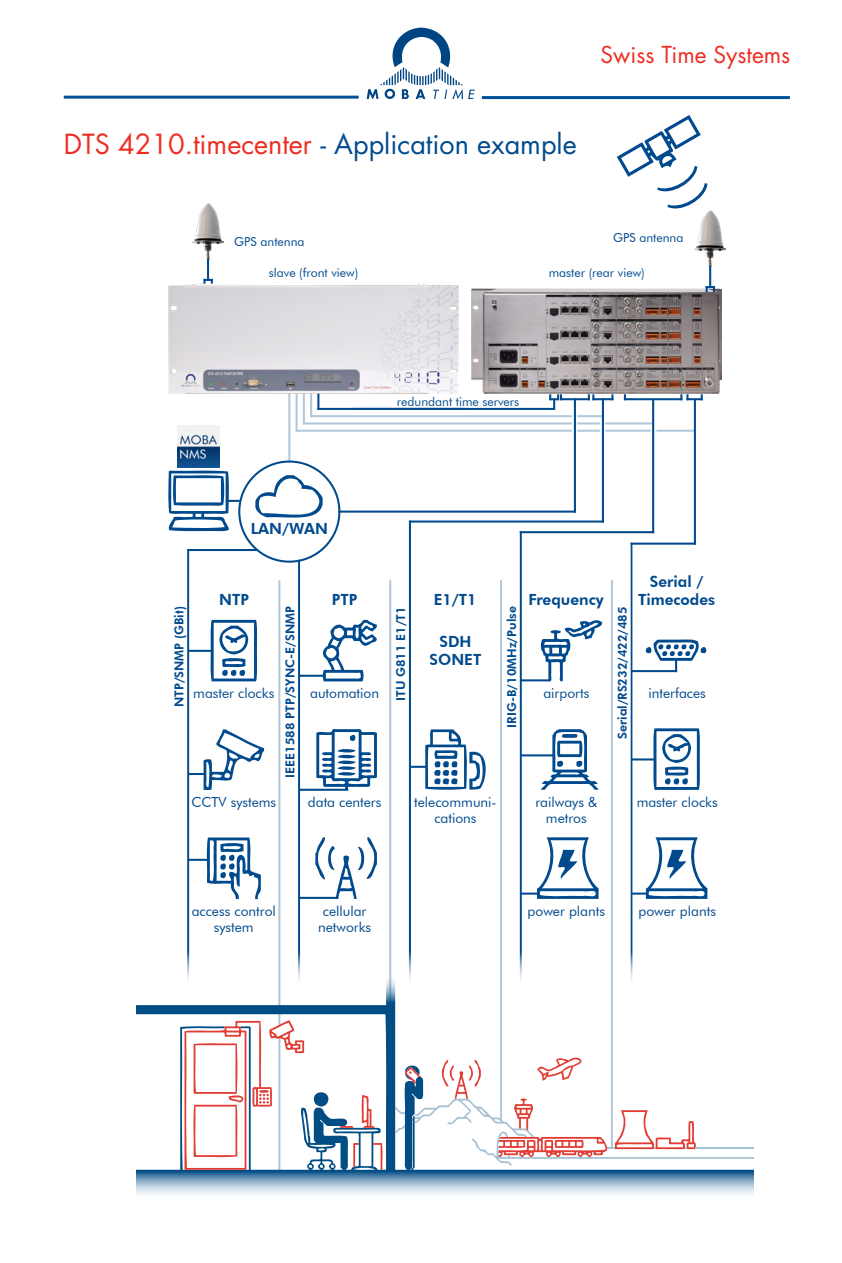
<style>
.page{position:relative;width:842px;height:1263px;background:#fff}
.page>*{position:absolute;margin:0;border:0;box-sizing:border-box;transform-origin:0 0}
.titel2{font:27px "Futura Std";color:#004a8d}
.t1{font:22.65px "Futura";color:#ee2e22}
.t2{font:800 15.45px/18.5px "Futura BT";color:#004a8d;text-align:center}
.t3{font:13.8px/16.6px "Futura BT";color:#004a8d;text-align:center}
.t4{font:800 12.3px "Futura BT";color:#004a8d}
.t5{font:12.3px "Futura BT";color:#004a8d}
.s1{color:#ee2e22}
</style>
<div class="page">
<svg style="left:367px;top:28px;width:108px;height:71px"></svg>
<hr style="left:64px;top:96px;width:295px;height:3px;background:#01529a">
<hr style="left:482px;top:96px;width:308px;height:3px;background:#01529a">
<hr style="left:288px;top:390px;width:2px;height:72px;background:#b2c8da">
<hr style="left:303px;top:390px;width:2px;height:34px;background:#b2c8da">
<hr style="left:310px;top:390px;width:2px;height:27px;background:#b2c8da">
<hr style="left:317px;top:390px;width:2px;height:20px;background:#004a8d">
<hr style="left:296px;top:390px;width:2px;height:42px;background:#b2c8da">
<hr style="left:296px;top:430px;width:399px;height:2px;background:#b2c8da">
<svg style="left:649px;top:415px;width:8px;height:24px"></svg>
<hr style="left:303px;top:422px;width:350px;height:2px;background:#b2c8da">
<svg style="left:599px;top:419px;width:8px;height:16px"></svg>
<hr style="left:310px;top:415px;width:293px;height:2px;background:#b2c8da">
<svg style="left:571px;top:407px;width:8px;height:28px"></svg>
<svg style="left:617px;top:115px;width:90px;height:94px"></svg>
<hr style="left:278px;top:580px;width:2px;height:445px;background:#b2c8da">
<img style="left:178px;top:426px;width:41px;height:41px">
<hr style="left:338px;top:511px;width:238px;height:2px;background:#004a8d">
<svg style="left:255px;top:474px;width:68px;height:44px"></svg>
<div style="left:238px;top:460px;width:102px;height:103px;border:2px solid #004a8d;border-radius:50%"></div>
<hr style="left:389px;top:580px;width:2px;height:591px;background:#b2c8da">
<hr style="left:500px;top:580px;width:2px;height:540px;background:#b2c8da">
<hr style="left:611px;top:580px;width:2px;height:568px;background:#b2c8da">
<hr style="left:187px;top:549px;width:2px;height:439px;background:#004a8d">
<hr style="left:298px;top:560px;width:2px;height:428px;background:#004a8d">
<hr style="left:409px;top:520px;width:2px;height:468px;background:#004a8d">
<hr style="left:520px;top:531px;width:2px;height:457px;background:#004a8d">
<hr style="left:631px;top:543px;width:2px;height:445px;background:#004a8d">
<hr style="left:187px;top:549px;width:70px;height:2px;background:#004a8d">
<svg style="left:206px;top:837px;width:55px;height:62px"></svg>
<svg style="left:322px;top:620px;width:55px;height:61px"></svg>
<svg style="left:315px;top:837px;width:62px;height:62px"></svg>
<svg style="left:316px;top:728px;width:61px;height:62px"></svg>
<svg style="left:210px;top:620px;width:47px;height:61px"></svg>
<svg style="left:537px;top:837px;width:61px;height:62px"></svg>
<svg style="left:541px;top:729px;width:57px;height:61px"></svg>
<svg style="left:540px;top:620px;width:62px;height:62px"></svg>
<svg style="left:653px;top:728px;width:47px;height:62px"></svg>
<svg style="left:646px;top:837px;width:61px;height:62px"></svg>
<hr style="left:409px;top:520px;width:195px;height:3px;background:#004a8d">
<hr style="left:561px;top:398px;width:28px;height:2px;background:#004a8d">
<svg style="left:588px;top:395px;width:25px;height:5px"></svg>
<hr style="left:625px;top:398px;width:56px;height:2px;background:#004a8d">
<svg style="left:680px;top:395px;width:23px;height:5px"></svg>
<svg style="left:549px;top:395px;width:13px;height:14px"></svg>
<hr style="left:574px;top:399px;width:2px;height:113px;background:#004a8d">
<hr style="left:602px;top:399px;width:2px;height:122px;background:#004a8d">
<hr style="left:694px;top:400px;width:2px;height:144px;background:#004a8d">
<hr style="left:318px;top:408px;width:145px;height:2px;background:#004a8d">
<hr style="left:632px;top:543px;width:63px;height:2px;background:#004a8d">
<hr style="left:520px;top:531px;width:134px;height:2px;background:#004a8d">
<hr style="left:652px;top:400px;width:2px;height:132px;background:#004a8d">
<hr style="left:353px;top:408px;width:201px;height:2px;background:#004a8d">
<svg style="left:168px;top:470px;width:72px;height:62px"></svg>
<hr style="left:188px;top:650px;width:24px;height:2px;background:#004a8d">
<svg style="left:189px;top:729px;width:75px;height:61px"></svg>
<hr style="left:188px;top:859px;width:21px;height:2px;background:#004a8d">
<hr style="left:299px;top:675px;width:24px;height:2px;background:#004a8d">
<hr style="left:299px;top:789px;width:49px;height:2px;background:#004a8d">
<hr style="left:299px;top:897px;width:38px;height:2px;background:#004a8d">
<hr style="left:521px;top:679px;width:28px;height:2px;background:#004a8d">
<hr style="left:521px;top:754px;width:32px;height:2px;background:#004a8d">
<hr style="left:521px;top:892px;width:18px;height:3px;background:#004a8d">
<hr style="left:631px;top:892px;width:17px;height:3px;background:#004a8d">
<hr style="left:632px;top:758px;width:24px;height:2px;background:#004a8d">
<hr style="left:631px;top:670px;width:46px;height:2px;background:#004a8d">
<svg style="left:410px;top:729px;width:76px;height:61px"></svg>
<svg style="left:136px;top:974px;width:618px;height:221px"></svg>
<svg style="left:373px;top:1143px;width:10px;height:27px"></svg>
<svg style="left:353px;top:1142px;width:6px;height:25px"></svg>
<svg style="left:340px;top:1124px;width:13px;height:4px"></svg>
<svg style="left:361px;top:1095px;width:14px;height:33px"></svg>
<svg style="left:313px;top:1090px;width:16px;height:17px"></svg>
<svg style="left:184px;top:1020px;width:120px;height:150px"></svg>
<svg style="left:395px;top:1056px;width:359px;height:110px"></svg>
<svg style="left:645px;top:639px;width:62px;height:32px"></svg>
<img style="left:472px;top:288px;width:249px;height:106px">
<img style="left:192px;top:203px;width:31px;height:56px">
<img style="left:695px;top:208px;width:30px;height:58px">
<svg style="left:706px;top:267px;width:9px;height:24px"></svg>
<svg style="left:203px;top:260px;width:10px;height:23px"></svg>
<img style="left:169px;top:283px;width:289px;height:111px">
<p class="titel2" style="left:64px;top:127px;width:514px"><span class="s1">DTS 4210.timecenter</span> - Application example</p>
<h2 class="t1" style="left:600px;top:39px;width:191px">Swiss Time Systems</h2>
<p class="t5" style="left:234px;top:234px;width:72px">GPS antenna</p>
<p class="t5" style="left:613px;top:230px;width:72px">GPS antenna</p>
<p class="t5" style="left:269px;top:265px;width:91px">slave (front view)</p>
<p class="t5" style="left:549px;top:265px;width:97px">master (rear view)</p>
<p class="t5" style="left:397px;top:394px;width:124px">redundant time servers</p>
<p class="t2" style="left:251px;top:519px;width:79px">LAN/WAN</p>
<p class="t2" style="left:638px;top:572px;width:79px">Serial /<br>Timecodes</p>
<p class="t2" style="left:332px;top:590px;width:27px">PTP</p>
<p class="t2" style="left:434px;top:590px;width:44px">E1/T1</p>
<p class="t2" style="left:528px;top:590px;width:77px">Frequency</p>
<p class="t2" style="left:219px;top:590px;width:31px">NTP</p>
<p class="t4" style="left:172px;top:707px;width:102px;rotate:-90deg">NTP/SNMP (GBit)</p>
<p class="t4" style="left:283px;top:778px;width:173px;rotate:-90deg">IEEE1588 PTP/SYNC-E/SNMP</p>
<p class="t4" style="left:393px;top:701px;width:96px;rotate:-90deg">ITU G811 E1/T1</p>
<p class="t4" style="left:504px;top:727px;width:123px;rotate:-90deg">IRIG-B/10MHz/Pulse</p>
<p class="t4" style="left:615px;top:739px;width:134px;rotate:-90deg">Serial/RS232/422/485</p>
<p class="t2" style="left:430px;top:632px;width:53px">SDH<br>SONET</p>
<p class="t3" style="left:193px;top:685px;width:82px">master clocks</p>
<p class="t3" style="left:310px;top:685px;width:71px">automation</p>
<p class="t3" style="left:543px;top:685px;width:47px">airports</p>
<p class="t3" style="left:648px;top:685px;width:59px">interfaces</p>
<p class="t3" style="left:414px;top:793px;width:84px">telecommuni&shy;cations</p>
<p class="t3" style="left:191px;top:793px;width:86px">CCTV systems</p>
<p class="t3" style="left:308px;top:793px;width:75px">data centers</p>
<p class="t3" style="left:535px;top:793px;width:63px">railways &amp; metros</p>
<p class="t3" style="left:637px;top:793px;width:82px">master clocks</p>
<p class="t3" style="left:192px;top:902px;width:86px">access control system</p>
<p class="t3" style="left:318px;top:902px;width:55px">cellular networks</p>
<p class="t3" style="left:528px;top:902px;width:79px">power plants</p>
<p class="t3" style="left:638px;top:902px;width:79px">power plants</p>
</div>
